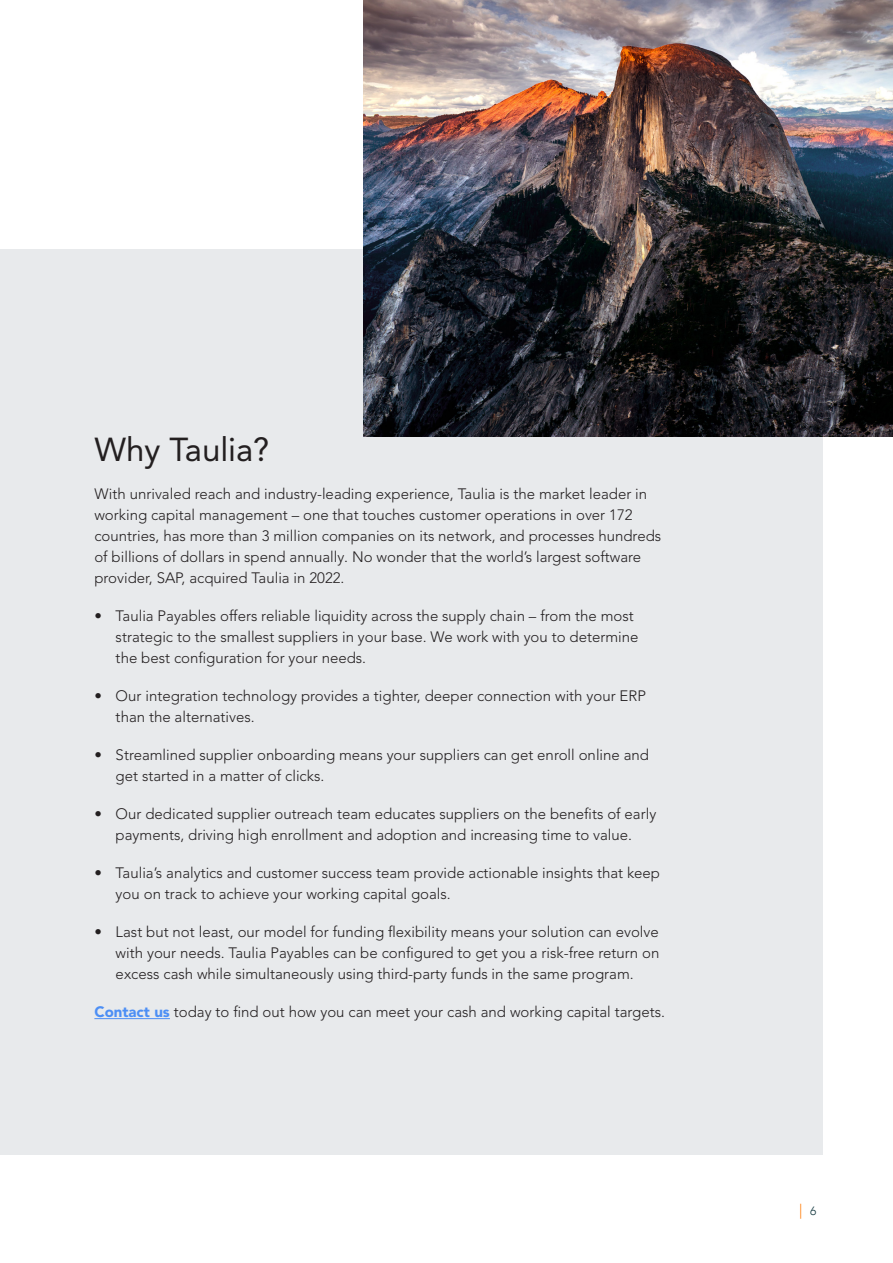
<style>
.page{position:relative;width:893px;height:1263px;background:#fff}
.page>*{position:absolute;margin:0;border:0;box-sizing:border-box;transform-origin:0 0}
.section_heading{font:33px "Avenir LT Pro";color:#231f20}
.Body_copy{font:300 15px/21px "Avenir LT Pro";color:#231f20}
.t1{font:300 15px "Avenir LT Std";color:#ff7800}
.s1{font-weight:900;color:#4d8ff5}
.s2{font-family:"Avenir";font-size:12px;color:#163a41}
</style>
<div class="page">
<div style="left:0;top:249px;width:823px;height:905px;background:#e8eaec"></div>
<hr style="left:94px;top:1018px;width:76px;height:1px;background:#4d8ff5">
<img style="left:364px;top:0;width:529px;height:436px">
<p class="section_heading" style="left:94px;top:429px;width:176px">Why Taulia?</p>
<p class="Body_copy" style="left:94px;top:483px;width:568px">With unrivaled reach and industry-leading experience, Taulia is the market leader in working capital management – one that touches customer operations in over 172 countries, has more than 3 million companies on its network, and processes hundreds of billions of dollars in spend annually. No wonder that the world’s largest software provider, SAP, acquired Taulia in 2022.</p>
<p class="Body_copy" style="left:116px;top:605px;width:524px;text-indent:-21px">• Taulia Payables offers reliable liquidity across the supply chain – from the most strategic to the smallest suppliers in your base. We work with you to determine the best configuration for your needs.</p>
<p class="Body_copy" style="left:116px;top:685px;width:532px;text-indent:-21px">• Our integration technology provides a tighter, deeper connection with your ERP than the alternatives.</p>
<p class="Body_copy" style="left:116px;top:744px;width:535px;text-indent:-21px">• Streamlined supplier onboarding means your suppliers can get enroll online and get started in a matter of clicks.</p>
<p class="Body_copy" style="left:94px;top:803px;width:563px;text-align:center">• Our dedicated supplier outreach team educates suppliers on the benefits of early payments, driving high enrollment and adoption and increasing time to value.</p>
<p class="Body_copy" style="left:116px;top:862px;width:546px;text-indent:-21px">• Taulia’s analytics and customer success team provide actionable insights that keep you on track to achieve your working capital goals.</p>
<p class="Body_copy" style="left:116px;top:921px;width:545px;text-align:justify;text-indent:-21px">• Last but not least, our model for funding flexibility means your solution can evolve with your needs. Taulia Payables can be configured to get you a risk-free return on excess cash while simultaneously using third-party funds in the same program.</p>
<p class="Body_copy" style="left:94px;top:1001px;width:572px"><span class="s1">Contact us</span> today to find out how you can meet your cash and working capital targets.</p>
<p class="t1" style="left:799px;top:1201px;width:19px">| <span class="s2">6</span></p>
</div>
